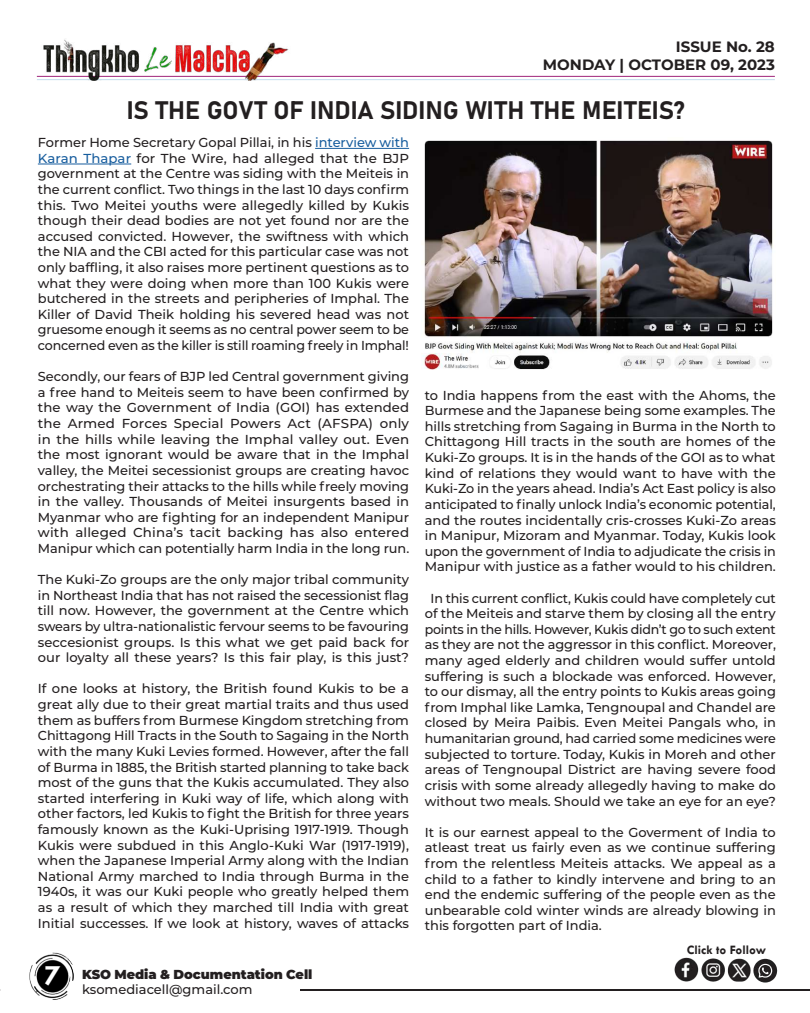
<style>
.page{position:relative;width:810px;height:1013px;background:#fff}
.page>*{position:absolute;margin:0;border:0;box-sizing:border-box;transform-origin:0 0}
.t1{font:700 30px "Tw Cen";color:#fff}
.t2{font:25px "Bahnschrift";color:#231f20}
.t3{font:700 15px/18px "Montserrat";color:#231f20;text-align:right}
.t4{font:500 13px/15.6px "Montserrat";color:#231f20;text-align:justify}
.t5{font:900 13px "Montserrat";letter-spacing:-.005em;color:#231f20}
.t6{font:700 13px "Tw Cen";color:#231f20}
.s1{color:#175d9e}
</style>
<div class="page">
<hr style="left:301px;top:989px;width:509px;height:1px;background:#231f20">
<img style="left:674px;top:957px;width:104px;height:25px">
<img style="left:29px;top:952px;width:45px;height:47px">
<hr style="left:37px;top:76px;width:738px;height:1px;background:#9f257a">
<hr style="left:37px;top:79px;width:738px;height:1px;background:#c5dded">
<img style="left:37px;top:39px;width:253px;height:41px">
<hr style="left:315px;top:148px;width:94px;height:1px;background:#175d9e">
<hr style="left:38px;top:164px;width:93px;height:1px;background:#175d9e">
<img style="left:423px;top:140px;width:350px;height:229px">
<p class="t3" style="left:543px;top:36px;width:233px">ISSUE No. 28<br>MONDAY | OCTOBER 09, 2023</p>
<h2 class="t2" style="left:127px;top:92px;width:560px">IS THE GOVT OF INDIA SIDING WITH THE MEITEIS?</h2>
<p class="t4" style="left:38px;top:134px;width:373px">Former Home Secretary Gopal Pillai, in his <span class="s1">interview with Karan Thapar</span> for The Wire, had alleged that the BJP government at the Centre was siding with the Meiteis in the current conflict. Two things in the last 10 days confirm this. Two Meitei youths were allegedly killed by Kukis though their dead bodies are not yet found nor are the accused convicted. However, the swiftness with which the NIA and the CBI acted for this particular case was not only baffling, it also raises more pertinent questions as to what they were doing when more than 100 Kukis were butchered in the streets and peripheries of Imphal. The Killer of David Theik holding his severed head was not gruesome enough it seems as no central power seem to be concerned even as the killer is still roaming freely in Imphal!</p>
<p class="t4" style="left:38px;top:368px;width:373px">Secondly, our fears of BJP led Central government giving a free hand to Meiteis seem to have been confirmed by the way the Government of India (GOI) has extended the Armed Forces Special Powers Act (AFSPA) only in the hills while leaving the Imphal valley out. Even the most ignorant would be aware that in the Imphal valley, the Meitei secessionist groups are creating havoc orchestrating their attacks to the hills while freely moving in the valley. Thousands of Meitei insurgents based in Myanmar who are fighting for an independent Manipur with alleged China’s tacit backing has also entered Manipur which can potentially harm India in the long run.</p>
<p class="t4" style="left:38px;top:571px;width:373px">The Kuki-Zo groups are the only major tribal community in Northeast India that has not raised the secessionist flag till now. However, the government at the Centre which swears by ultra-nationalistic fervour seems to be favouring seccesionist groups. Is this what we get paid back for our loyalty all these years? Is this fair play, is this just?</p>
<p class="t4" style="left:38px;top:680px;width:373px">If one looks at history, the British found Kukis to be a great ally due to their great martial traits and thus used them as buffers from Burmese Kingdom stretching from Chittagong Hill Tracts in the South to Sagaing in the North with the many Kuki Levies formed. However, after the fall of Burma in 1885, the British started planning to take back most of the guns that the Kukis accumulated. They also started interfering in Kuki way of life, which along with other factors, led Kukis to fight the British for three years famously known as the Kuki-Uprising 1917-1919. Though Kukis were subdued in this Anglo-Kuki War (1917-1919), when the Japanese Imperial Army along with the Indian National Army marched to India through Burma in the 1940s, it was our Kuki people who greatly helped them as a result of which they marched till India with great Initial successes. If we look at history, waves of attacks</p>
<h1 class="t1" style="left:45px;top:957px;width:17px">7</h1>
<p class="t5" style="left:82px;top:964px;width:232px">KSO Media &amp; Documentation Cell</p>
<p class="t4" style="left:82px;top:981px;width:172px">ksomediacell@gmail.com</p>
<p class="t4" style="left:425px;top:386px;width:353px">to India happens from the east with the Ahoms, the Burmese and the Japanese being some examples. The hills stretching from Sagaing in Burma in the North to Chittagong Hill tracts in the south are homes of the Kuki-Zo groups. It is in the hands of the GOI as to what kind of relations they would want to have with the Kuki-Zo in the years ahead. India’s Act East policy is also anticipated to finally unlock India’s economic potential, and the routes incidentally cris-crosses Kuki-Zo areas in Manipur, Mizoram and Myanmar. Today, Kukis look upon the government of India to adjudicate the crisis in Manipur with justice as a father would to his children.</p>
<p class="t4" style="left:425px;top:589px;width:353px;text-align:center">In this current conflict, Kukis could have completely cut of the Meiteis and starve them by closing all the entry points in the hills. However, Kukis didn’t go to such extent as they are not the aggressor in this conflict. Moreover, many aged elderly and children would suffer untold suffering is such a blockade was enforced. However, to our dismay, all the entry points to Kukis areas going from Imphal like Lamka, Tengnoupal and Chandel are closed by Meira Paibis. Even Meitei Pangals who, in humanitarian ground, had carried some medicines were subjected to torture. Today, Kukis in Moreh and other areas of Tengnoupal District are having severe food crisis with some already allegedly having to make do without two meals. Should we take an eye for an eye?</p>
<p class="t4" style="left:425px;top:823px;width:353px">It is our earnest appeal to the Goverment of India to atleast treat us fairly even as we continue suffering from the relentless Meiteis attacks. We appeal as a child to a father to kindly intervene and bring to an end the endemic suffering of the people even as the unbearable cold winter winds are already blowing in this forgotten part of India.</p>
<p class="t6" style="left:687px;top:941px;width:81px">Click to Follow</p>
</div>
